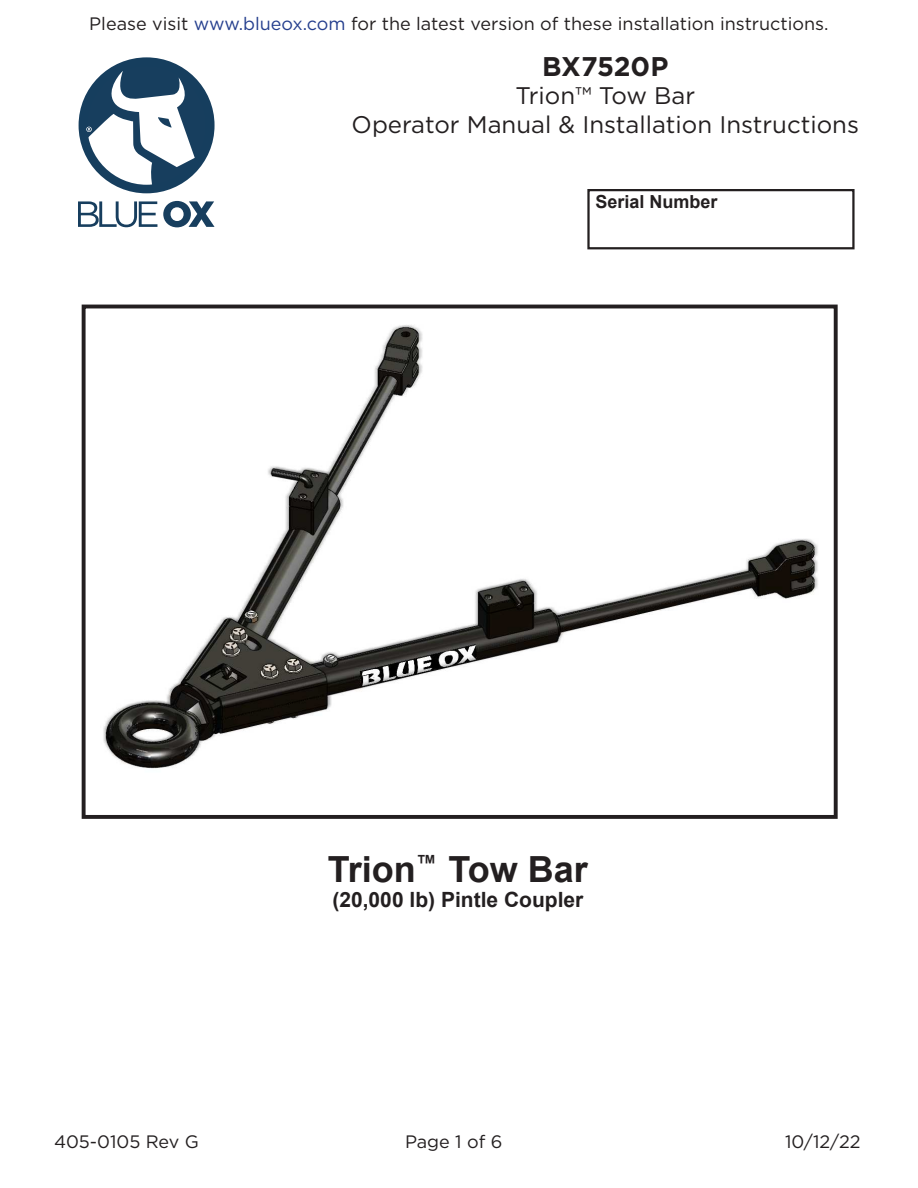
<style>
.page{position:relative;width:918px;height:1188px;background:#fff}
.page>*{position:absolute;margin:0;border:0;box-sizing:border-box;transform-origin:0 0}
.t1{font:700 36px "Arial";color:#231f20}
.t2{font:700 27px "Gotham";letter-spacing:-.005em;color:#231f20}
.t3{font:24px/28.8px "Gotham";color:#231f20;text-align:center}
.t4{font:700 21px "Arial";color:#231f20}
.t5{font:18px "Gotham";color:#231f20}
.t6{font:700 18px "Arial";color:#231f20}
.s1{color:#253f8e}
</style>
<div class="page">
<svg style="left:78px;top:201px;width:79px;height:26px"></svg>
<svg style="left:163px;top:201px;width:52px;height:26px"></svg>
<div style="left:79px;top:57px;width:136px;height:136px;border:9px solid #163e5e;border-radius:50%"></div>
<svg style="left:84px;top:61px;width:126px;height:126px"></svg>
<div style="left:587px;top:189px;width:268px;height:60px;border:2px solid #231f20"></div>
<img style="left:103px;top:325px;width:715px;height:444px">
<div style="left:82px;top:305px;width:756px;height:514px;border:4px solid #231f20"></div>
<p class="t5" style="left:89px;top:12px;width:741px">Please visit <span class="s1">www.blueox.com</span> for the latest version of these installation instructions.</p>
<h2 class="t2" style="left:542px;top:48px;width:128px">BX7520P</h2>
<h3 class="t3" style="left:352px;top:81px;width:509px">Trion™ Tow Bar<br>Operator Manual &amp; Installation Instructions</h3>
<p class="t6" style="left:595px;top:189px;width:124px">Serial Number</p>
<p class="t1" style="left:328px;top:844px;width:261px">Trion<sup>™</sup> Tow Bar</p>
<p class="t4" style="left:332px;top:885px;width:252px">(20,000 lb) Pintle Coupler</p>
<p class="t5" style="left:54px;top:1131px;width:146px">405-0105 Rev G</p>
<p class="t5" style="left:405px;top:1131px;width:99px">Page 1 of 6</p>
<p class="t5" style="left:785px;top:1131px;width:77px">10/12/22</p>
</div>
